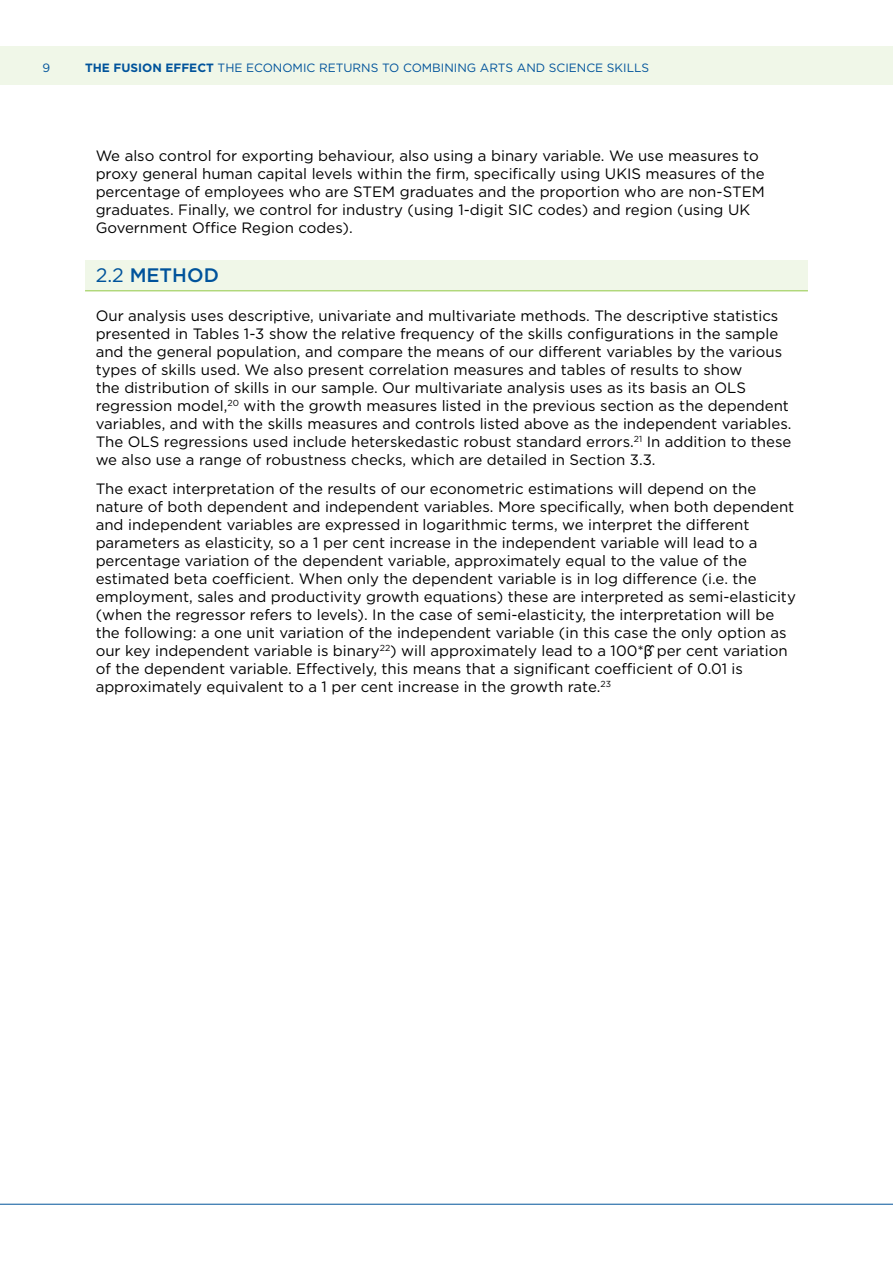
<style>
.page{position:relative;width:893px;height:1263px;background:#fff}
.page>*{position:absolute;margin:0;border:0;box-sizing:border-box;transform-origin:0 0}
.t1{font:500 19.5px "Gotham HTF";color:#00539b}
.t2{font:15px/18px "Gotham HTF";color:#000}
.t3{font:12px "Gotham HTF";color:#00539b}
.s1{font-weight:700}
.s2{font-weight:400}
.s3{font-family:"Arial"}
</style>
<div class="page">
<div style="left:0;top:47px;width:893px;height:38px;background:#f0f7e8"></div>
<hr style="left:0;top:1204px;width:893px;height:1px;background:#00539b">
<div style="left:85px;top:260px;width:723px;height:30px;background:#f0f7e8"></div>
<hr style="left:85px;top:290px;width:723px;height:1px;background:#8dc63f">
<p class="t3" style="left:43px;top:61px;width:9px">9</p>
<p class="t3" style="left:85px;top:61px;width:566px"><span class="s1">THE FUSION EFFECT</span> THE ECONOMIC RETURNS TO COMBINING ARTS AND SCIENCE SKILLS</p>
<p class="t2" style="left:96px;top:147px;width:671px">We also control for exporting behaviour, also using a binary variable. We use measures to proxy general human capital levels within the firm, specifically using UKIS measures of the percentage of employees who are STEM graduates and the proportion who are non-STEM graduates. Finally, we control for industry (using 1-digit SIC codes) and region (using UK Government Office Region codes).</p>
<h1 class="t1" style="left:96px;top:264px;width:125px"><span class="s2">2.2</span> METHOD</h1>
<p class="t2" style="left:96px;top:307px;width:697px">Our analysis uses descriptive, univariate and multivariate methods. The descriptive statistics presented in Tables 1-3 show the relative frequency of the skills configurations in the sample and the general population, and compare the means of our different variables by the various types of skills used. We also present correlation measures and tables of results to show<br>the distribution of skills in our sample. Our multivariate analysis uses as its basis an OLS regression model,<sup>20</sup> with the growth measures listed in the previous section as the dependent variables, and with the skills measures and controls listed above as the independent variables.<br>The OLS regressions used include heterskedastic robust standard errors.<sup>21</sup> In addition to these we also use a range of robustness checks, which are detailed in Section 3.3.</p>
<p class="t2" style="left:96px;top:479px;width:702px">The exact interpretation of the results of our econometric estimations will depend on the nature of both dependent and independent variables. More specifically, when both dependent and independent variables are expressed in logarithmic terms, we interpret the different parameters as elasticity, so a 1 per cent increase in the independent variable will lead to a percentage variation of the dependent variable, approximately equal to the value of the estimated beta coefficient. When only the dependent variable is in log difference (i.e. the employment, sales and productivity growth equations) these are interpreted as semi-elasticity (when the regressor refers to levels). In the case of semi-elasticity, the interpretation will be the following: a one unit variation of the independent variable (in this case the only option as our key independent variable is binary<sup>22</sup>) will approximately lead to a 100*<span class="s3">β̂</span>per cent variation of the dependent variable. Effectively, this means that a significant coefficient of 0.01 is approximately equivalent to a 1 per cent increase in the growth rate.<sup>23</sup></p>
</div>
